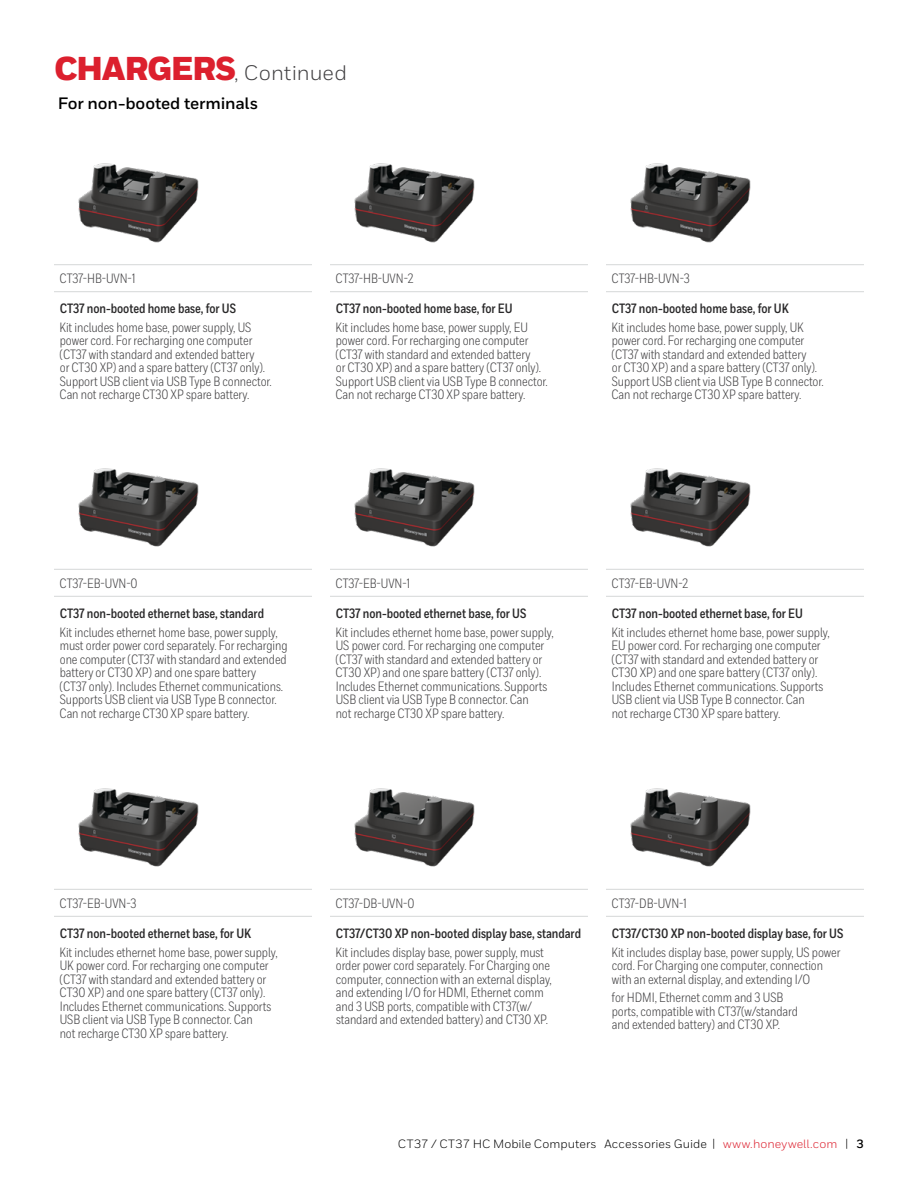
<style>
.page{position:relative;width:918px;height:1188px;background:#fff}
.page>*{position:absolute;margin:0;border:0;box-sizing:border-box;transform-origin:0 0}
.t1{font:21px "Honeywell Sans";color:#414042}
.t2{font:700 16.5px "Honeywell Sans";letter-spacing:-.01em;color:#000}
.t3{font:13.5px/13.5px "Honeywell Cond";letter-spacing:-.005em;color:#414042}
.t4{font:700 13.5px "Honeywell Cond";letter-spacing:-.005em;color:#292829}
.t5{font:12px "Honeywell Sans";letter-spacing:.01em;color:#000}
.s1{font-weight:900;font-size:33px;color:#dc202e}
.s2{color:#dc202e}
.s3{font-weight:700}
</style>
<div class="page">
<hr style="left:54px;top:264px;width:258px;height:1px;background:#d5d7d8">
<hr style="left:330px;top:264px;width:258px;height:1px;background:#d5d7d8">
<hr style="left:606px;top:264px;width:258px;height:1px;background:#d5d7d8">
<hr style="left:54px;top:291px;width:258px;height:1px;background:#d5d7d8">
<hr style="left:330px;top:291px;width:258px;height:1px;background:#d5d7d8">
<hr style="left:606px;top:291px;width:258px;height:1px;background:#d5d7d8">
<img style="left:78px;top:163px;width:121px;height:80px">
<img style="left:354px;top:163px;width:121px;height:80px">
<img style="left:630px;top:163px;width:121px;height:80px">
<hr style="left:54px;top:569px;width:258px;height:1px;background:#d5d7d8">
<hr style="left:330px;top:569px;width:258px;height:1px;background:#d5d7d8">
<hr style="left:606px;top:569px;width:258px;height:1px;background:#d5d7d8">
<hr style="left:54px;top:596px;width:258px;height:1px;background:#d5d7d8">
<hr style="left:330px;top:596px;width:258px;height:1px;background:#d5d7d8">
<hr style="left:606px;top:596px;width:258px;height:1px;background:#d5d7d8">
<img style="left:78px;top:468px;width:121px;height:79px">
<img style="left:354px;top:468px;width:121px;height:79px">
<img style="left:630px;top:468px;width:121px;height:79px">
<hr style="left:54px;top:889px;width:258px;height:1px;background:#d5d7d8">
<hr style="left:330px;top:889px;width:258px;height:1px;background:#d5d7d8">
<hr style="left:606px;top:889px;width:258px;height:1px;background:#d5d7d8">
<hr style="left:54px;top:916px;width:258px;height:1px;background:#d5d7d8">
<hr style="left:330px;top:916px;width:258px;height:1px;background:#d5d7d8">
<hr style="left:606px;top:916px;width:258px;height:1px;background:#d5d7d8">
<img style="left:78px;top:788px;width:121px;height:79px">
<img style="left:354px;top:788px;width:121px;height:79px">
<img style="left:630px;top:788px;width:121px;height:79px">
<h1 class="t1" style="left:54px;top:60px;width:294px"><span class="s1">CHARGERS</span>, Continued</h1>
<p class="t2" style="left:58px;top:93px;width:202px">For non-booted terminals</p>
<p class="t3" style="left:60px;top:272px;width:77px">CT37-HB-UVN-1</p>
<p class="t3" style="left:336px;top:272px;width:80px">CT37-HB-UVN-2</p>
<p class="t3" style="left:612px;top:272px;width:80px">CT37-HB-UVN-3</p>
<p class="t4" style="left:60px;top:300px;width:178px">CT37 non-booted home base, for US</p>
<p class="t3" style="left:60px;top:321px;width:214px">Kit includes home base, power supply, US power cord. For recharging one computer (CT37 with standard and extended battery<br>or CT30 XP) and a spare battery (CT37 only).<br>Support USB client via USB Type B connector.<br>Can not recharge CT30 XP spare battery.</p>
<p class="t4" style="left:336px;top:300px;width:178px">CT37 non-booted home base, for EU</p>
<p class="t3" style="left:336px;top:321px;width:214px">Kit includes home base, power supply, EU power cord. For recharging one computer (CT37 with standard and extended battery<br>or CT30 XP) and a spare battery (CT37 only).<br>Support USB client via USB Type B connector.<br>Can not recharge CT30 XP spare battery.</p>
<p class="t4" style="left:612px;top:300px;width:179px">CT37 non-booted home base, for UK</p>
<p class="t3" style="left:612px;top:321px;width:214px">Kit includes home base, power supply, UK power cord. For recharging one computer (CT37 with standard and extended battery<br>or CT30 XP) and a spare battery (CT37 only).<br>Support USB client via USB Type B connector.<br>Can not recharge CT30 XP spare battery.</p>
<p class="t3" style="left:60px;top:577px;width:80px">CT37-EB-UVN-0</p>
<p class="t3" style="left:336px;top:577px;width:76px">CT37-EB-UVN-1</p>
<p class="t3" style="left:612px;top:577px;width:78px">CT37-EB-UVN-2</p>
<p class="t4" style="left:60px;top:605px;width:206px">CT37 non-booted ethernet base, standard</p>
<p class="t3" style="left:60px;top:625px;width:230px">Kit includes ethernet home base, power supply, must order power cord separately. For recharging one computer (CT37 with standard and extended battery or CT30 XP) and one spare battery<br>(CT37 only). Includes Ethernet communications.<br>Supports USB client via USB Type B connector.<br>Can not recharge CT30 XP spare battery.</p>
<p class="t4" style="left:336px;top:605px;width:192px">CT37 non-booted ethernet base, for US</p>
<p class="t3" style="left:336px;top:625px;width:220px">Kit includes ethernet home base, power supply, US power cord. For recharging one computer (CT37 with standard and extended battery or CT30 XP) and one spare battery (CT37 only).<br>Includes Ethernet communications. Supports USB client via USB Type B connector. Can<br>not recharge CT30 XP spare battery.</p>
<p class="t4" style="left:612px;top:605px;width:193px">CT37 non-booted ethernet base, for EU</p>
<p class="t3" style="left:612px;top:625px;width:220px">Kit includes ethernet home base, power supply, EU power cord. For recharging one computer (CT37 with standard and extended battery or CT30 XP) and one spare battery (CT37 only).<br>Includes Ethernet communications. Supports USB client via USB Type B connector. Can<br>not recharge CT30 XP spare battery.</p>
<p class="t3" style="left:60px;top:897px;width:79px">CT37-EB-UVN-3</p>
<p class="t3" style="left:336px;top:897px;width:80px">CT37-DB-UVN-0</p>
<p class="t3" style="left:612px;top:897px;width:77px">CT37-DB-UVN-1</p>
<p class="t4" style="left:60px;top:925px;width:193px">CT37 non-booted ethernet base, for UK</p>
<p class="t3" style="left:60px;top:945px;width:220px">Kit includes ethernet home base, power supply, UK power cord. For recharging one computer (CT37 with standard and extended battery or CT30 XP) and one spare battery (CT37 only).<br>Includes Ethernet communications. Supports USB client via USB Type B connector. Can<br>not recharge CT30 XP spare battery.</p>
<p class="t4" style="left:612px;top:925px;width:233px">CT37/CT30 XP non-booted display base, for US</p>
<p class="t3" style="left:612px;top:945px;width:230px">Kit includes display base, power supply, US power cord. For Charging one computer, connection with an external display, and extending I/O</p>
<p class="t3" style="left:612px;top:991px;width:188px">for HDMI, Ethernet comm and 3 USB ports, compatible with CT37(w/standard and extended battery) and CT30 XP.</p>
<p class="t4" style="left:336px;top:925px;width:247px">CT37/CT30 XP non-booted display base, standard</p>
<p class="t3" style="left:336px;top:945px;width:218px">Kit includes display base, power supply, must order power cord separately. For Charging one computer, connection with an external display, and extending I/O for HDMI, Ethernet comm and 3 USB ports, compatible with CT37(w/ standard and extended battery) and CT30 XP.</p>
<p class="t5" style="left:398px;top:1136px;width:467px">CT37 / CT37 HC Mobile Computers Accessories Guide | <span class="s2">www.honeywell.com</span> | <span class="s3">3</span></p>
</div>
